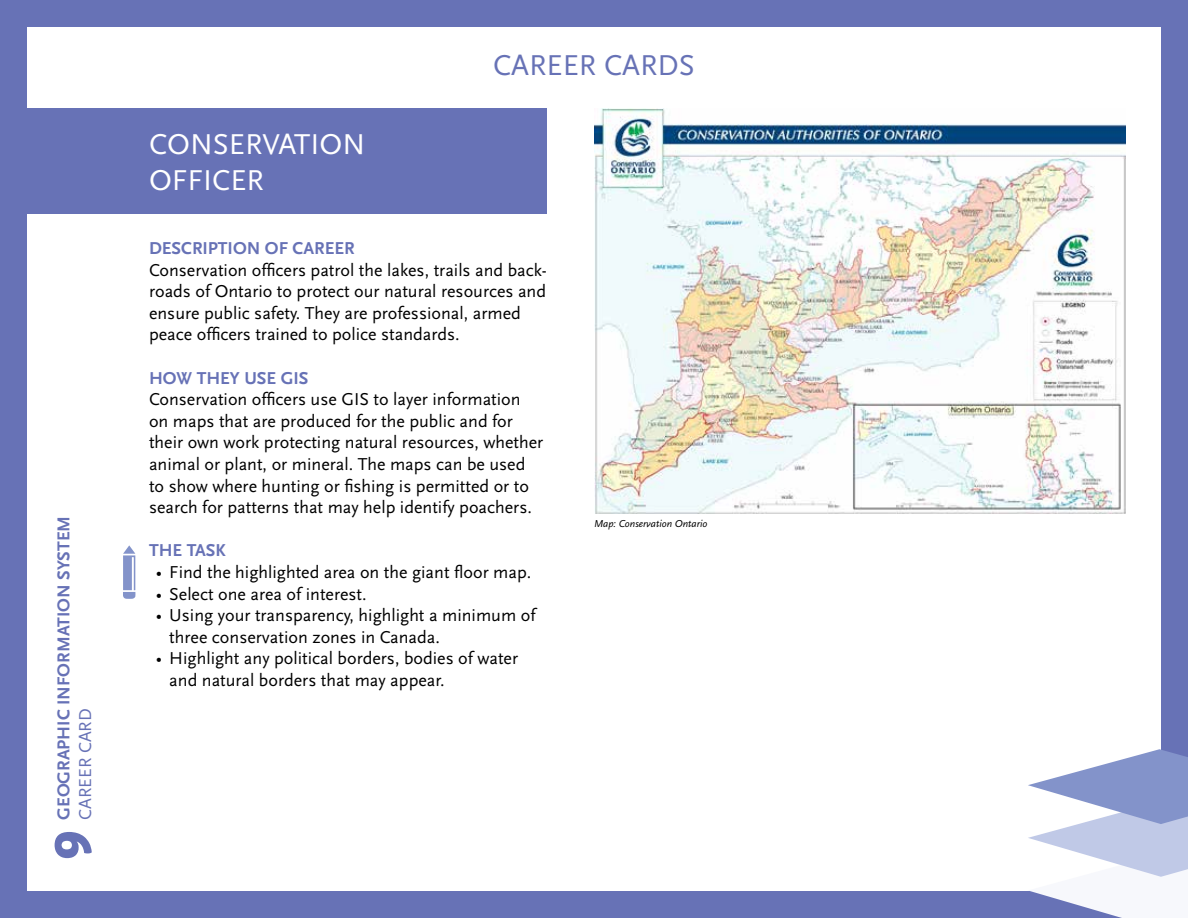
<style>
.page{position:relative;width:1188px;height:918px;background:#fff}
.page>*{position:absolute;margin:0;border:0;box-sizing:border-box;transform-origin:0 0}
.t1{font:50.4px "Aller Display";color:#6772b6}
.t2{font:30px/36px "Scala Sans LF";color:#fff}
.t3{font:30px "Scala Sans LF";color:#6772b6}
.t4{font:18px/21.6px "Scala Sans LF";color:#000}
.t5{font:18px "Scala Sans Bold LF";color:#6772b6}
.t6{font:18px "Scala Sans LF";color:#6772b6}
.t7{font:italic 10.5px "Scala Sans LF";color:#000}
</style>
<div class="page">
<div style="left:0;top:0;width:27px;height:918px;background:#6772b6"></div>
<div style="left:1161px;top:0;width:27px;height:918px;background:#6772b6"></div>
<div style="left:0;top:0;width:1188px;height:27px;background:#6772b6"></div>
<div style="left:0;top:891px;width:1188px;height:27px;background:#6772b6"></div>
<div style="left:0;top:108px;width:547px;height:105px;background:#6772b6"></div>
<svg style="left:1028px;top:749px;width:160px;height:169px"></svg>
<img style="left:594px;top:108px;width:532px;height:405px">
<svg style="left:123px;top:545px;width:13px;height:54px"></svg>
<p class="t5" style="left:54px;top:820px;width:306px;rotate:-90deg">GEOGRAPHIC INFORMATION SYSTEM</p>
<p class="t6" style="left:75px;top:820px;width:113px;rotate:-90deg">CAREER CARD</p>
<h1 class="t1" style="left:38px;top:860px;width:32px;rotate:-90deg">9</h1>
<h2 class="t2" style="left:149px;top:127px;width:218px">CONSERVATION<br>OFFICER</h2>
<h2 class="t3" style="left:493px;top:49px;width:203px">CAREER CARDS</h2>
<p class="t5" style="left:149px;top:239px;width:207px">DESCRIPTION OF CAREER</p>
<p class="t4" style="left:149px;top:259px;width:399px">Conservation officers patrol the lakes, trails and back&shy;roads of Ontario to protect our natural resources and ensure public safety. They are professional, armed peace officers trained to police standards.</p>
<p class="t5" style="left:149px;top:368px;width:161px">HOW THEY USE GIS</p>
<p class="t4" style="left:149px;top:389px;width:396px">Conservation officers use GIS to layer information on maps that are produced for the public and for their own work protecting natural resources, whether animal or plant, or mineral. The maps can be used to show where hunting or fishing is permitted or to search for patterns that may help identify poachers.</p>
<p class="t5" style="left:149px;top:541px;width:78px">THE TASK</p>
<p class="t4" style="left:156px;top:562px;width:377px">• Find the highlighted area on the giant floor map.</p>
<p class="t4" style="left:156px;top:583px;width:212px">• Select one area of interest.</p>
<p class="t4" style="left:169px;top:605px;width:368px;text-indent:-14px">• Using your transparency, highlight a minimum of three conservation zones in Canada.</p>
<p class="t4" style="left:169px;top:648px;width:350px;text-indent:-14px">• Highlight any political borders, bodies of water and natural borders that may appear.</p>
<p class="t7" style="left:594px;top:518px;width:115px">Map: Conservation Ontario</p>
</div>
